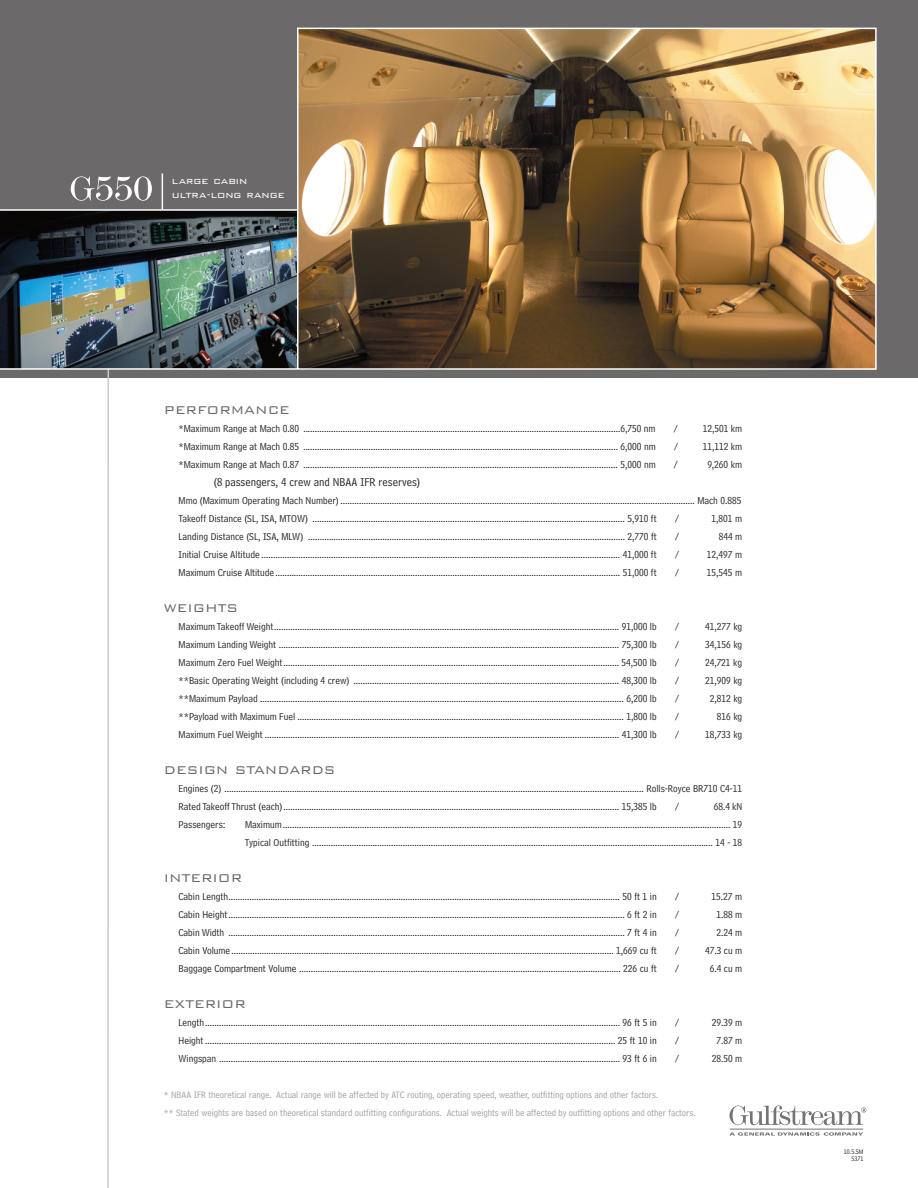
<style>
.page{position:relative;width:918px;height:1188px;background:#fff}
.page>*{position:absolute;margin:0;border:0;box-sizing:border-box;transform-origin:0 0}
.t1{font:300 15px "Bank Gothic BT";color:#6b6969}
.t2{font:12px "Bell Centennial Address";color:#231f20}
.t3{font:300 12px/13.5px "Bank Gothic BT";color:#fff}
.t4{font:10.5px/18px "Bell Centennial Address";color:#231f20}
.t5{font:9.75px/18px "Bell Centennial Address";color:#9f9e9d}
.t6{font:6.75px/7.5px "Bell Centennial Address";color:#231f20;text-align:right}
</style>
<div class="page">
<div style="left:0;top:0;width:918px;height:378px;background:#6b6969"></div>
<svg style="left:71px;top:176px;width:81px;height:25px"></svg>
<hr style="left:730px;top:1129px;width:133px;height:1px;background:#727471">
<svg style="left:729px;top:1132px;width:134px;height:4px"></svg>
<svg style="left:729px;top:1106px;width:137px;height:19px"></svg>
<hr style="left:162px;top:173px;width:1px;height:38px;background:#fff">
<hr style="left:107px;top:361px;width:2px;height:827px;background:#cbcbcc">
<img style="left:0;top:209px;width:297px;height:161px">
<img style="left:300px;top:31px;width:574px;height:336px">
<div style="left:297px;top:28px;width:580px;height:342px;border:2px solid #fff"></div>
<p class="t3" style="left:172px;top:173px;width:114px">large cabin ultra-long range</p>
<h1 class="t1" style="left:164px;top:400px;width:127px">PERFORMANCE</h1>
<p class="t4" style="left:179px;top:421px;width:479px">*Maximum Range at Mach 0.80 ........................................................................................................................................6,750 nm</p>
<p class="t4" style="left:673px;top:421px;width:6px">/</p>
<p class="t4" style="left:703px;top:421px;width:41px">12,501 km</p>
<p class="t4" style="left:179px;top:439px;width:479px">*Maximum Range at Mach 0.85 ....................................................................................................................................... 6,000 nm</p>
<p class="t4" style="left:674px;top:439px;width:6px">/</p>
<p class="t4" style="left:703px;top:439px;width:41px">11,112 km</p>
<p class="t4" style="left:179px;top:457px;width:479px">*Maximum Range at Mach 0.87 ....................................................................................................................................... 5,000 nm</p>
<p class="t4" style="left:674px;top:457px;width:6px">/</p>
<p class="t4" style="left:707px;top:457px;width:36px">9,260 km</p>
<p class="t2" style="left:214px;top:478px;width:208px">(8 passengers, 4 crew and NBAA IFR reserves)</p>
<p class="t4" style="left:179px;top:493px;width:564px">Mmo (Maximum Operating Mach Number) ........................................................................................................................................................ Mach 0.885<br>Takeoff Distance (SL, ISA, MTOW) ...................................................................................................................................... 5,910 ft</p>
<p class="t4" style="left:675px;top:511px;width:6px">/</p>
<p class="t4" style="left:712px;top:511px;width:32px">1,801 m</p>
<p class="t4" style="left:179px;top:529px;width:480px">Landing Distance (SL, ISA, MLW) ........................................................................................................................................ 2,770 ft</p>
<p class="t4" style="left:675px;top:529px;width:6px">/</p>
<p class="t4" style="left:719px;top:529px;width:25px">844 m</p>
<p class="t4" style="left:179px;top:547px;width:480px">Initial Cruise Altitude .......................................................................................................................................................... 41,000 ft</p>
<p class="t4" style="left:675px;top:547px;width:6px">/</p>
<p class="t4" style="left:707px;top:547px;width:37px">12,497 m</p>
<p class="t4" style="left:179px;top:565px;width:480px">Maximum Cruise Altitude .................................................................................................................................................... 51,000 ft</p>
<p class="t4" style="left:675px;top:565px;width:6px">/</p>
<p class="t4" style="left:707px;top:565px;width:37px">15,545 m</p>
<h1 class="t1" style="left:164px;top:598px;width:76px">WEIGHTS</h1>
<p class="t4" style="left:179px;top:619px;width:480px">Maximum Takeoff Weight.................................................................................................................................................... 91,000 lb</p>
<p class="t4" style="left:675px;top:619px;width:6px">/</p>
<p class="t4" style="left:705px;top:619px;width:39px">41,277 kg</p>
<p class="t4" style="left:179px;top:637px;width:480px">Maximum Landing Weight .................................................................................................................................................. 75,300 lb</p>
<p class="t4" style="left:675px;top:637px;width:6px">/</p>
<p class="t4" style="left:705px;top:637px;width:39px">34,156 kg</p>
<p class="t4" style="left:179px;top:655px;width:480px">Maximum Zero Fuel Weight................................................................................................................................................ 54,500 lb</p>
<p class="t4" style="left:675px;top:655px;width:6px">/</p>
<p class="t4" style="left:705px;top:655px;width:39px">24,721 kg</p>
<p class="t4" style="left:179px;top:673px;width:480px">**Basic Operating Weight (including 4 crew) .................................................................................................................. 48,300 lb</p>
<p class="t4" style="left:675px;top:673px;width:6px">/</p>
<p class="t4" style="left:705px;top:673px;width:39px">21,909 kg</p>
<p class="t4" style="left:179px;top:691px;width:480px">**Maximum Payload ............................................................................................................................................................ 6,200 lb</p>
<p class="t4" style="left:675px;top:691px;width:6px">/</p>
<p class="t4" style="left:710px;top:691px;width:34px">2,812 kg</p>
<p class="t4" style="left:179px;top:709px;width:480px">**Payload with Maximum Fuel ............................................................................................................................................ 1,800 lb</p>
<p class="t4" style="left:675px;top:709px;width:6px">/</p>
<p class="t4" style="left:717px;top:709px;width:27px">816 kg</p>
<p class="t4" style="left:179px;top:727px;width:480px">Maximum Fuel Weight ........................................................................................................................................................ 41,300 lb</p>
<p class="t4" style="left:675px;top:727px;width:6px">/</p>
<p class="t4" style="left:705px;top:727px;width:39px">18,733 kg</p>
<h1 class="t1" style="left:164px;top:760px;width:173px">DESIGN STANDARDS</h1>
<p class="t4" style="left:179px;top:781px;width:565px">Engines (2) .................................................................................................................................................................................... Rolls-Royce BR710 C4-11<br>Rated Takeoff Thrust (each)................................................................................................................................................ 15,385 lb</p>
<p class="t4" style="left:675px;top:799px;width:6px">/</p>
<p class="t4" style="left:714px;top:799px;width:30px">68.4 kN</p>
<p class="t4" style="left:179px;top:817px;width:49px">Passengers:</p>
<p class="t4" style="left:245px;top:817px;width:499px">Maximum................................................................................................................................................................................................ 19<br>Typical Outfitting ............................................................................................................................................................................ 14 - 18</p>
<h1 class="t1" style="left:164px;top:868px;width:80px">INTERIOR</h1>
<p class="t4" style="left:179px;top:889px;width:480px">Cabin Length........................................................................................................................................................................ 50 ft 1 in</p>
<p class="t4" style="left:675px;top:889px;width:6px">/</p>
<p class="t4" style="left:712px;top:889px;width:32px">15.27 m</p>
<p class="t4" style="left:179px;top:907px;width:480px">Cabin Height.......................................................................................................................................................................... 6 ft 2 in</p>
<p class="t4" style="left:675px;top:907px;width:6px">/</p>
<p class="t4" style="left:716px;top:907px;width:27px">1.88 m</p>
<p class="t4" style="left:179px;top:925px;width:480px">Cabin Width .......................................................................................................................................................................... 7 ft 4 in</p>
<p class="t4" style="left:675px;top:925px;width:6px">/</p>
<p class="t4" style="left:716px;top:925px;width:27px">2.24 m</p>
<p class="t4" style="left:179px;top:943px;width:480px">Cabin Volume.................................................................................................................................................................... 1,669 cu ft</p>
<p class="t4" style="left:675px;top:943px;width:6px">/</p>
<p class="t4" style="left:705px;top:943px;width:39px">47.3 cu m</p>
<p class="t4" style="left:179px;top:961px;width:480px">Baggage Compartment Volume .......................................................................................................................................... 226 cu ft</p>
<p class="t4" style="left:675px;top:961px;width:6px">/</p>
<p class="t4" style="left:710px;top:961px;width:34px">6.4 cu m</p>
<h1 class="t1" style="left:164px;top:994px;width:83px">EXTERIOR</h1>
<p class="t4" style="left:179px;top:1015px;width:480px">Length.................................................................................................................................................................................. 96 ft 5 in</p>
<p class="t4" style="left:675px;top:1015px;width:6px">/</p>
<p class="t4" style="left:712px;top:1015px;width:32px">29.39 m</p>
<p class="t4" style="left:179px;top:1033px;width:480px">Height ................................................................................................................................................................................ 25 ft 10 in</p>
<p class="t4" style="left:675px;top:1033px;width:6px">/</p>
<p class="t4" style="left:716px;top:1033px;width:27px">7.87 m</p>
<p class="t4" style="left:179px;top:1051px;width:480px">Wingspan ............................................................................................................................................................................ 93 ft 6 in</p>
<p class="t4" style="left:675px;top:1051px;width:6px">/</p>
<p class="t4" style="left:712px;top:1051px;width:32px">28.50 m</p>
<p class="t5" style="left:164px;top:1087px;width:533px">* NBAA IFR theoretical range. Actual range will be affected by ATC routing, operating speed, weather, outfitting options and other factors.<br>** Stated weights are based on theoretical standard outfitting configurations. Actual weights will be affected by outfitting options and other factors.</p>
<p class="t6" style="left:844px;top:1148px;width:21px">10.5.5M<br>5371</p>
</div>
